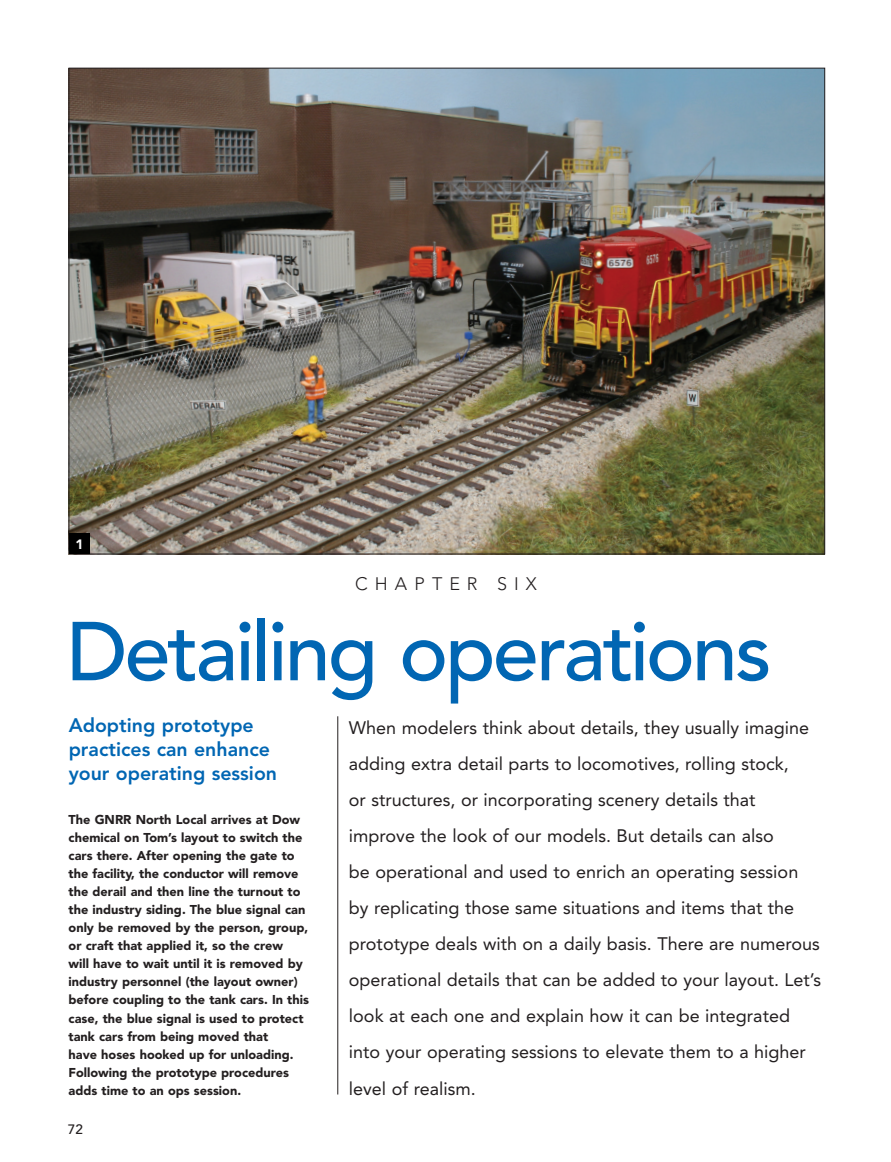
<style>
.page{position:relative;width:891px;height:1162px;background:#fff}
.page>*{position:absolute;margin:0;border:0;box-sizing:border-box;transform-origin:0 0}
.t1{font:500 82.5px "Avenir LT Std";letter-spacing:-.035em;color:#0166b3}
.t2{font:800 19.5px/24px "Avenir LT Std";color:#0166b3}
.t3{font:18px/36px "Avenir LT Std";color:#231f20}
.t4{font:300 18px "Avenir LT Std";letter-spacing:.4em;color:#231f20}
.t5{font:500 13.5px "Avenir LT Std";color:#231f20}
.t6{font:900 13.5px "Avenir LT Std";color:#fff}
.t7{font:900 12.75px/18px "Avenir LT Std";color:#231f20}
</style>
<div class="page">
<hr style="left:337px;top:716px;width:1px;height:378px;background:#231f20">
<img style="left:71px;top:70px;width:752px;height:482px">
<div style="left:70px;top:534px;width:20px;height:20px;background:#000"></div>
<p class="t6" style="left:76px;top:536px;width:9px">1</p>
<h3 class="t4" style="left:355px;top:573px;width:183px">CHAPTER SIX</h3>
<h1 class="t1" style="left:66px;top:604px;width:707px">Detailing operations</h1>
<h2 class="t2" style="left:69px;top:713px;width:210px">Adopting prototype practices can enhance your operating session</h2>
<p class="t7" style="left:69px;top:810px;width:242px">The GNRR North Local arrives at Dow chemical on Tom’s layout to switch the cars there. After opening the gate to the facility, the conductor will remove the derail and then line the turnout to the industry siding. The blue signal can only be removed by the person, group, or craft that applied it, so the crew<br>will have to wait until it is removed by industry personnel (the layout owner) before coupling to the tank cars. In this case, the blue signal is used to protect tank cars from being moved that<br>have hoses hooked up for unloading.<br>Following the prototype procedures adds time to an ops session.</p>
<p class="t5" style="left:68px;top:1121px;width:17px">72</p>
<p class="t3" style="left:349px;top:710px;width:474px">When modelers think about details, they usually imagine adding extra detail parts to locomotives, rolling stock,<br>or structures, or incorporating scenery details that improve the look of our models. But details can also<br>be operational and used to enrich an operating session by replicating those same situations and items that the prototype deals with on a daily basis. There are numerous operational details that can be added to your layout. Let’s look at each one and explain how it can be integrated into your operating sessions to elevate them to a higher level of realism.</p>
</div>
